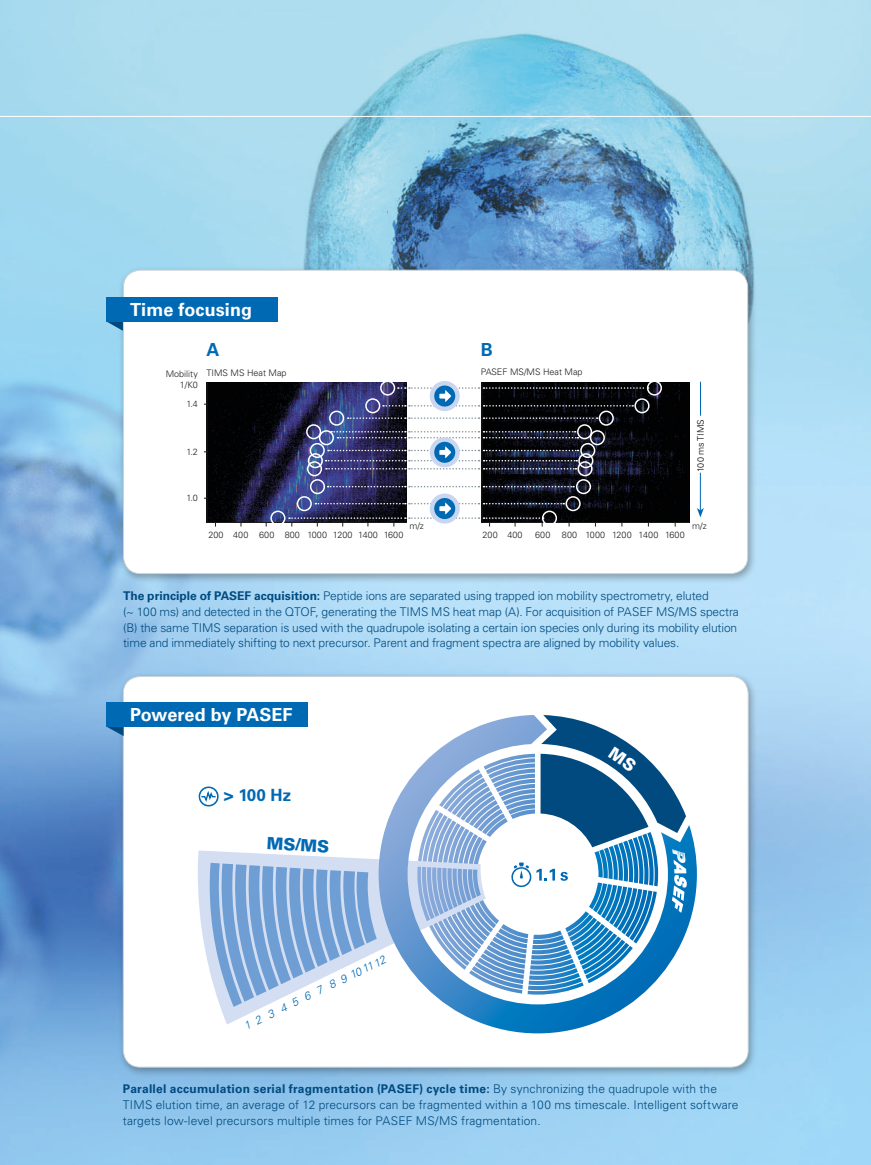
<style>
.page{position:relative;width:871px;height:1165px;background:#fff}
.page>*{position:absolute;margin:0;border:0;box-sizing:border-box;transform-origin:0 0}
.t1{font:700 18px "Univers LT Std";letter-spacing:.005em;color:#fff}
.t2{font:700 18px "Univers LT Std";color:#0069b4}
.t3{font:700 16.8px "Univers LT Std";color:#0069b4}
.t4{font:900 16.8px "Univers LT Std";color:#0069b4}
.t5{font:300 12px/15.8px "Univers LT Std";letter-spacing:-.01em;color:#004a7f}
.t6{font:300 12px/15.8px "Univers LT Std";letter-spacing:.01em;color:#004a7f}
.t7{font:italic 300 11.25px "Univers LT Std";color:#0069b4}
.t8{font:300 9px/19.4px "Univers LT Std";color:#1d1d1b;text-align:right}
.t9{font:300 9px "Univers LT Std";color:#000}
.s1{font-weight:700}
</style>
<div class="page">
<img style="left:0;top:0;width:871px;height:1164px">
<hr style="left:0;top:116px;width:871px;height:1px;background:#fff">
<div style="left:118px;top:672px;width:640px;height:405px;background:#1d1d1b;opacity:.35"></div>
<div style="left:123px;top:676px;width:625px;height:390px;background:#fff;border-radius:17px"></div>
<svg style="left:198px;top:850px;width:181px;height:117px;fill:#d3def2"></svg>
<svg style="left:379px;top:769px;width:318px;height:264px"></svg>
<svg style="left:198px;top:786px;width:21px;height:20px"></svg>
<div style="left:118px;top:266px;width:639px;height:318px;background:#1d1d1b;opacity:.35"></div>
<div style="left:124px;top:270px;width:624px;height:303px;background:#fff;border-radius:17px"></div>
<svg style="left:107px;top:726px;width:17px;height:10px"></svg>
<svg style="left:106px;top:321px;width:17px;height:10px"></svg>
<div style="left:106px;top:296px;width:172px;height:25px;background:#0069b4"></div>
<div style="left:107px;top:701px;width:201px;height:25px;background:#0069b4"></div>
<img style="left:482px;top:382px;width:207px;height:140px">
<img style="left:208px;top:382px;width:199px;height:140px">
<hr style="left:700px;top:472px;width:1px;height:38px;background:#0069b4">
<svg style="left:697px;top:508px;width:7px;height:9px"></svg>
<hr style="left:700px;top:381px;width:1px;height:34px;background:#0069b4">
<hr style="left:207px;top:382px;width:1px;height:141px;background:#1d1d1b">
<hr style="left:481px;top:382px;width:1px;height:141px;background:#1d1d1b">
<hr style="left:207px;top:522px;width:200px;height:1px;background:#1d1d1b">
<hr style="left:482px;top:522px;width:207px;height:1px;background:#1d1d1b">
<div style="left:647px;top:380px;width:15px;height:15px;border:2px solid #fff;border-radius:50%"></div>
<div style="left:634px;top:398px;width:15px;height:15px;border:2px solid #fff;border-radius:50%"></div>
<div style="left:599px;top:410px;width:15px;height:15px;border:2px solid #fff;border-radius:50%"></div>
<div style="left:577px;top:424px;width:15px;height:15px;border:2px solid #fff;border-radius:50%"></div>
<div style="left:590px;top:430px;width:15px;height:15px;border:2px solid #fff;border-radius:50%"></div>
<div style="left:580px;top:443px;width:15px;height:15px;border:2px solid #fff;border-radius:50%"></div>
<div style="left:578px;top:453px;width:15px;height:15px;border:2px solid #fff;border-radius:50%"></div>
<div style="left:577px;top:461px;width:16px;height:15px;border:2px solid #fff;border-radius:50%"></div>
<div style="left:576px;top:479px;width:15px;height:15px;border:2px solid #fff;border-radius:50%"></div>
<div style="left:565px;top:496px;width:16px;height:15px;border:2px solid #fff;border-radius:50%"></div>
<div style="left:365px;top:398px;width:15px;height:15px;border:2px solid #fff;border-radius:50%"></div>
<div style="left:329px;top:410px;width:15px;height:15px;border:2px solid #fff;border-radius:50%"></div>
<div style="left:306px;top:424px;width:15px;height:15px;border:2px solid #fff;border-radius:50%"></div>
<div style="left:319px;top:430px;width:15px;height:15px;border:2px solid #fff;border-radius:50%"></div>
<div style="left:310px;top:443px;width:15px;height:15px;border:2px solid #fff;border-radius:50%"></div>
<div style="left:308px;top:453px;width:15px;height:15px;border:2px solid #fff;border-radius:50%"></div>
<div style="left:307px;top:461px;width:15px;height:15px;border:2px solid #fff;border-radius:50%"></div>
<div style="left:310px;top:479px;width:15px;height:15px;border:2px solid #fff;border-radius:50%"></div>
<div style="left:297px;top:496px;width:15px;height:15px;border:2px solid #fff;border-radius:50%"></div>
<div style="left:270px;top:510px;width:15px;height:15px;border:2px solid #fff;border-radius:50%"></div>
<div style="left:380px;top:380px;width:15px;height:15px;border:2px solid #fff;border-radius:50%"></div>
<svg style="left:348px;top:417px;width:250px;height:2px"></svg>
<svg style="left:328px;top:486px;width:246px;height:1px"></svg>
<svg style="left:326px;top:468px;width:250px;height:1px"></svg>
<svg style="left:331px;top:431px;width:247px;height:7px"></svg>
<svg style="left:432px;top:495px;width:25px;height:26px"></svg>
<div style="left:430px;top:493px;width:30px;height:30px;border:4px solid #c9d6ef;border-radius:50%"></div>
<svg style="left:289px;top:502px;width:281px;height:24px"></svg>
<svg style="left:432px;top:439px;width:25px;height:26px"></svg>
<div style="left:430px;top:437px;width:30px;height:30px;border:4px solid #c9d6ef;border-radius:50%"></div>
<svg style="left:326px;top:446px;width:252px;height:15px"></svg>
<svg style="left:432px;top:383px;width:25px;height:26px"></svg>
<div style="left:430px;top:381px;width:30px;height:30px;border:4px solid #c9d6ef;border-radius:50%"></div>
<svg style="left:383px;top:387px;width:266px;height:19px"></svg>
<svg style="left:418px;top:715px;width:269px;height:197px"></svg>
<svg style="left:209px;top:862px;width:168px;height:163px"></svg>
<h1 class="t1" style="left:130px;top:298px;width:123px">Time focusing</h1>
<h1 class="t2" style="left:207px;top:338px;width:14px">A</h1>
<h1 class="t2" style="left:481px;top:338px;width:14px">B</h1>
<p class="t8" style="left:166px;top:364px;width:34px">Mobility</p>
<p class="t8" style="left:481px;top:362px;width:103px">PASEF MS/MS Heat Map</p>
<p class="t8" style="left:180px;top:374px;width:20px">1/K0<br>1.4</p>
<p class="t8" style="left:207px;top:363px;width:82px">TIMS MS Heat Map</p>
<p class="t8" style="left:187px;top:442px;width:13px">1.2</p>
<p class="t8" style="left:187px;top:488px;width:13px">1.0</p>
<p class="t9" style="left:695px;top:472px;width:54px;rotate:-90deg">100 ms TIMS</p>
<p class="t8" style="left:409px;top:515px;width:16px">m/z</p>
<p class="t8" style="left:692px;top:515px;width:16px">m/z</p>
<p class="t8" style="left:208px;top:525px;width:197px">200 400 600 800 1000 1200 1400 1600</p>
<p class="t8" style="left:482px;top:525px;width:42px">200 400</p>
<p class="t8" style="left:535px;top:525px;width:17px">600</p>
<p class="t8" style="left:562px;top:525px;width:124px">800 1000 1200 1400 1600</p>
<p class="t5" style="left:123px;top:588px;width:617px"><span class="s1">The principle of PASEF acquisition:</span> Peptide ions are separated using trapped ion mobility spectrometry, eluted<br>(~ 100 ms) and detected in the QTOF, generating the TIMS MS heat map (A). For acquisition of PASEF MS/MS spectra (B) the same TIMS separation is used with the quadrupole isolating a certain ion species only during its mobility elution time and immediately shifting to next precursor. Parent and fragment spectra are aligned by mobility values.</p>
<h1 class="t1" style="left:130px;top:703px;width:164px">Powered by PASEF</h1>
<h2 class="t3" style="left:224px;top:785px;width:69px">&gt; 100 Hz</h2>
<h2 class="t4" style="left:267px;top:832px;width:64px;rotate:3deg">MS/MS</h2>
<p class="t7" style="left:338px;top:974px;width:51px;rotate:-27deg">9 10 11 12</p>
<p class="t6" style="left:123px;top:1081px;width:617px"><span class="s1">Parallel accumulation serial fragmentation (PASEF) cycle time:</span> By synchronizing the quadrupole with the<br>TIMS elution time, an average of 12 precursors can be fragmented within a 100 ms timescale. Intelligent software targets low-level precursors multiple times for PASEF MS/MS fragmentation.</p>
</div>
